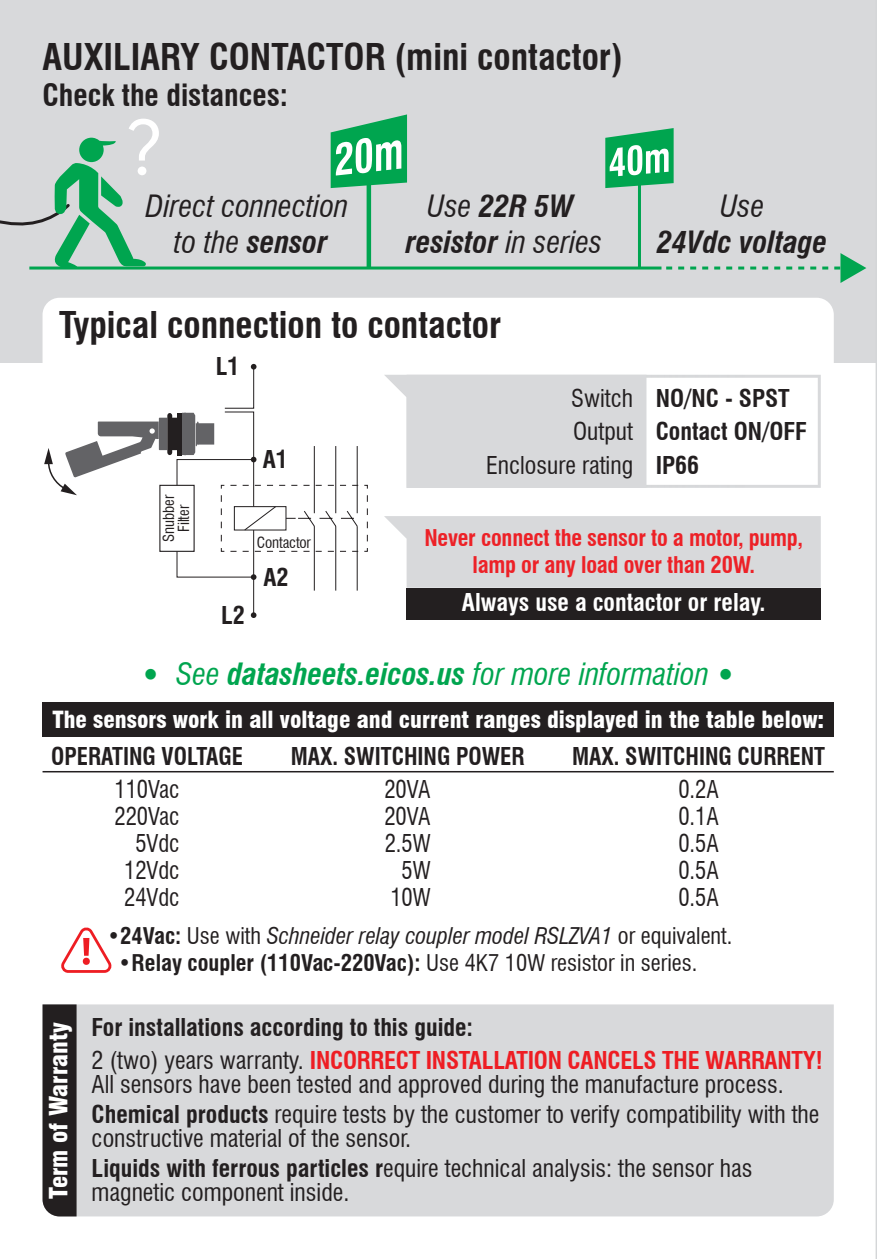
<style>
.page{position:relative;width:877px;height:1259px;background:#fff}
.page>*{position:absolute;margin:0;border:0;box-sizing:border-box;transform-origin:0 0}
.t1{font:700 condensed 36px "Swiss 721 BT";color:#231f20}
.t2{font:italic condensed 30px "Swiss 721 BT";color:#00a54f}
.t3{font:italic 700 condensed 30px/36px "Swiss 721 BT";color:#231f20;text-align:center}
.t4{font:italic condensed 30px/36px "Swiss 721 BT";color:#231f20;text-align:center}
.t5{font:700 condensed 30px "Swiss 721 BT";color:#231f20}
.t6{font:900 condensed 24.6px "Swiss 721 BT";color:#fff}
.t7{font:condensed 24px/30px "Swiss 721 BT";color:#231f20}
.t8{font:700 condensed 24px/33px "Swiss 721 BT";letter-spacing:-.01em;color:#ee1d23}
.t9{font:condensed 24px/27px "Swiss 721 BT";color:#231f20;text-align:right;scale:.94 1}
.t10{font:700 condensed 24px "Swiss 721 BT";color:#231f20;scale:.94 1}
.t11{font:700 condensed 24px/33.6px "Swiss 721 BT";color:#231f20}
.t12{font:700 condensed 24px "Swiss 721 BT";color:#fff}
.t13{font:900 condensed 23.1px "Swiss 721 BT";color:#fff}
.t14{font:italic condensed 22.5px "Swiss 721 BT";color:#231f20}
.t15{font:700 condensed 22.5px/27px "Swiss 721 BT";letter-spacing:-.01em;color:#ed2127;text-align:center}
.t16{font:700 condensed 22.5px "Swiss 721 BT";color:#231f20}
.t17{font:condensed 15px/15px "Swiss 721 BT";color:#231f20;text-align:center}
.s1{font-weight:700}
.s2{font-weight:400}
.s3{font-size:36px}
.s4{font-weight:700;font-size:36px}
.s5{font-weight:700;font-style:normal}
.s6{font-style:normal}
.s7{color:#231f20}
.s8{font-weight:400;color:#231f20}
</style>
<div class="page">
<div style="left:0;top:0;width:877px;height:362px;background:#d8d9db"></div>
<div style="left:43px;top:298px;width:790px;height:185px;background:#fff"></div>
<svg style="left:44px;top:418px;width:123px;height:77px"></svg>
<div style="left:167px;top:413px;width:5px;height:42px;background:#231f20;border-radius:3px"></div>
<hr style="left:253px;top:530px;width:1px;height:85px;background:#231f20">
<svg style="left:251px;top:612px;width:5px;height:6px"></svg>
<svg style="left:176px;top:364px;width:192px;height:227px"></svg>
<div style="left:159px;top:485px;width:36px;height:67px;border:1px solid #231f20"></div>
<div style="left:77px;top:1004px;width:756px;height:212px;background:#d8d9db"></div>
<div style="left:43px;top:702px;width:790px;height:35px;background:#231f20"></div>
<div style="left:43px;top:1004px;width:34px;height:212px;background:#231f20"></div>
<hr style="left:43px;top:771px;width:790px;height:1px;background:#231f20">
<svg style="left:61px;top:927px;width:50px;height:46px"></svg>
<svg style="left:646px;top:375px;width:174px;height:113px"></svg>
<svg style="left:384px;top:375px;width:262px;height:113px;background:#dbdbdd"></svg>
<div style="left:384px;top:516px;width:436px;height:72px;background:#d8d9db"></div>
<div style="left:406px;top:588px;width:414px;height:31px;background:#231f20"></div>
<div style="left:366px;top:175px;width:5px;height:93px;background:#00a550"></div>
<hr style="left:638px;top:175px;width:3px;height:93px;background:#00a550">
<hr style="left:29px;top:266px;width:632px;height:3px;background:#00a54f">
<svg style="left:666px;top:253px;width:200px;height:30px"></svg>
<svg style="left:331px;top:114px;width:76px;height:74px"></svg>
<svg style="left:605px;top:128px;width:68px;height:60px;background:#51be85"></svg>
<svg style="left:0;top:119px;width:159px;height:151px"></svg>
<hr style="left:875px;top:0;width:2px;height:1259px;background:#d4d6d8">
<h1 class="t1" style="left:43px;top:36px;width:582px">AUXILIARY CONTACTOR (mini contactor)</h1>
<p class="t5" style="left:43px;top:77px;width:247px">Check the distances:</p>
<p class="t4" style="left:146px;top:188px;width:204px">Direct connection to the <span class="s1">sensor</span></p>
<p class="t3" style="left:406px;top:188px;width:198px"><span class="s2">Use</span> 22R 5W resistor <span class="s2">in series</span></p>
<p class="t4" style="left:720px;top:188px;width:46px">Use</p>
<p class="t3" style="left:657px;top:224px;width:172px">24Vdc voltage</p>
<h1 class="t1" style="left:59px;top:303px;width:443px">Typical connection to contactor</h1>
<p class="t11" style="left:216px;top:350px;width:25px">L1</p>
<p class="t17" style="left:161px;top:542px;width:49px;rotate:-90deg">Snubber<br>Filter</p>
<p class="t11" style="left:263px;top:442px;width:27px">A1</p>
<p class="t11" style="left:221px;top:598px;width:25px">L2</p>
<p class="t17" style="left:257px;top:534px;width:56px">Contactor</p>
<p class="t11" style="left:263px;top:560px;width:27px">A2</p>
<p class="t7" style="left:486px;top:381px;width:148px;line-height:33.6px;text-align:right">Switch<br>Output<br>Enclosure rating</p>
<p class="t11" style="left:655px;top:381px;width:153px">NO/NC - SPST<br>Contact ON/OFF<br>IP66</p>
<p class="t15" style="left:424px;top:524px;width:380px">Never connect the sensor to a motor, pump, lamp or any load over than 20W.</p>
<p class="t12" style="left:462px;top:588px;width:305px">Always use a contactor or relay.</p>
<p class="t2" style="left:140px;top:656px;width:597px"><span class="s3">•</span> See <span class="s1">datasheets.eicos.us</span> for more information <span class="s4">•</span></p>
<p class="t13" style="left:53px;top:706px;width:773px">The sensors work in all voltage and current ranges displayed in the table below:</p>
<p class="t10" style="left:51px;top:742px;width:205px">OPERATING VOLTAGE</p>
<p class="t10" style="left:291px;top:742px;width:250px">MAX. SWITCHING POWER</p>
<p class="t10" style="left:572px;top:742px;width:270px">MAX. SWITCHING CURRENT</p>
<p class="t9" style="left:114px;top:775px;width:71px">110Vac<br>220Vac<br>5Vdc<br>12Vdc<br>24Vdc</p>
<p class="t9" style="left:384px;top:775px;width:51px">20VA<br>20VA<br>2.5W<br>5W<br>10W</p>
<p class="t9" style="left:678px;top:775px;width:45px;text-align:justify">0.2A 0.1A 0.5A 0.5A 0.5A</p>
<p class="t14" style="left:107px;top:922px;width:627px"><span class="s5">•24Vac:</span> <span class="s6">Use with</span> Schneider relay coupler model RSLZVA1 <span class="s6">or equivalent.</span></p>
<p class="t16" style="left:118px;top:949px;width:580px">•Relay coupler (110Vac-220Vac): <span class="s2">Use 4K7 10W resistor in series.</span></p>
<p class="t6" style="left:44px;top:1198px;width:178px;rotate:-90deg">Term of Warranty</p>
<p class="t8" style="left:92px;top:1010px;width:732px"><span class="s7">For installations according to this guide:<br></span><span class="s8">2 (two) years warranty.</span> INCORRECT INSTALLATION CANCELS THE WARRANTY!</p>
<p class="t7" style="left:92px;top:1069px;width:729px">All sensors have been tested and approved during the manufacture process.<br><span class="s1">Chemical products</span> require tests by the customer to verify compatibility with the</p>
<p class="t7" style="left:92px;top:1123px;width:662px">constructive material of the sensor.<br><span class="s1">Liquids with ferrous particles r</span>equire technical analysis: the sensor has</p>
<p class="t7" style="left:92px;top:1177px;width:259px">magnetic component inside.</p>
</div>
